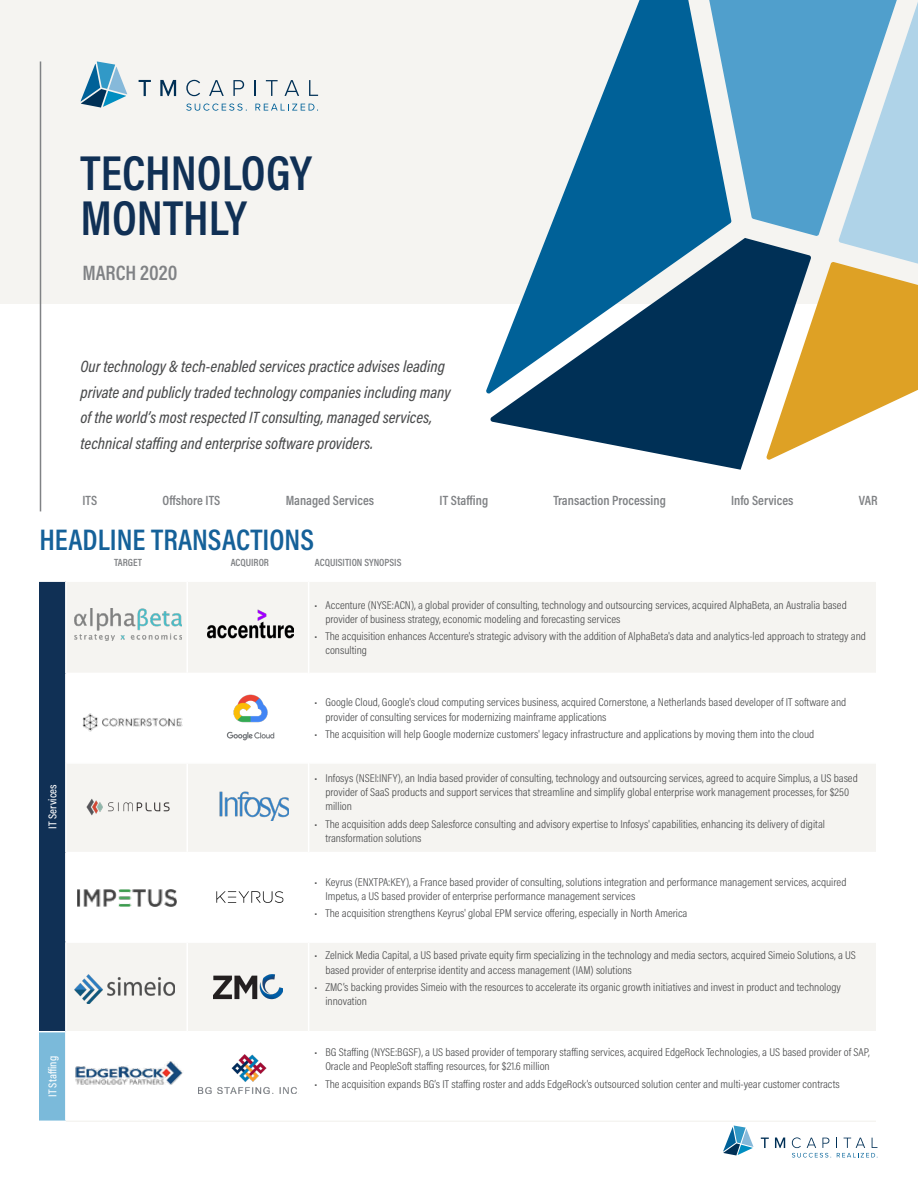
<style>
.page{position:relative;width:918px;height:1188px;background:#fff}
.page>*{position:absolute;margin:0;border:0;box-sizing:border-box;transform-origin:0 0}
.t1{font:600 49.5px/45px "Acumin Pro Cond";color:#103055}
.t2{font:600 30px "Acumin Pro Cond";color:#156199}
.t3{font:600 21px "Acumin Pro Cond";color:#808285}
.t4{font:italic 500 16.5px/25.5px "Acumin Pro Cond";color:#4b4c4d}
.t5{font:600 13.5px "Acumin Pro Cond";color:#808285}
.t6{font:500 11.55px "Acumin Pro Cond";color:#fff}
.t7{font:300 11.4px/14.2px "Acumin Pro Cond";color:#4b4c4d;scale:1.05 1}
.t8{font:600 10.5px "Acumin Pro Cond";color:#808285}
</style>
<div class="page">
<svg style="left:723px;top:1126px;width:30px;height:29px"></svg>
<svg style="left:761px;top:1138px;width:8px;height:10px"></svg>
<svg style="left:775px;top:1138px;width:10px;height:10px"></svg>
<svg style="left:792px;top:1137px;width:86px;height:21px"></svg>
<div style="left:0;top:0;width:918px;height:303px;background:#f5f4f1"></div>
<svg style="left:485px;top:0;width:227px;height:394px"></svg>
<svg style="left:490px;top:238px;width:276px;height:232px;fill:#003056"></svg>
<svg style="left:766px;top:236px;width:152px;height:224px"></svg>
<svg style="left:689px;top:0;width:229px;height:236px;fill:#509fcc"></svg>
<hr style="left:40px;top:61px;width:1px;height:450px;background:#808285">
<svg style="left:81px;top:61px;width:46px;height:47px"></svg>
<svg style="left:139px;top:80px;width:12px;height:16px"></svg>
<svg style="left:160px;top:80px;width:16px;height:16px"></svg>
<svg style="left:186px;top:80px;width:14px;height:16px"></svg>
<svg style="left:209px;top:80px;width:15px;height:16px"></svg>
<svg style="left:233px;top:80px;width:11px;height:16px"></svg>
<svg style="left:254px;top:80px;width:1px;height:16px"></svg>
<svg style="left:266px;top:80px;width:12px;height:16px"></svg>
<svg style="left:285px;top:80px;width:14px;height:16px"></svg>
<svg style="left:309px;top:80px;width:9px;height:16px"></svg>
<svg style="left:186px;top:104px;width:61px;height:7px"></svg>
<svg style="left:255px;top:104px;width:63px;height:7px"></svg>
<div style="left:39px;top:581px;width:27px;height:451px;background:#103055"></div>
<div style="left:67px;top:582px;width:809px;height:90px;background:#f5f4f1"></div>
<svg style="left:67px;top:764px;width:809px;height:330px;fill:#f5f4f1"></svg>
<div style="left:39px;top:1032px;width:27px;height:89px;background:#7bbada"></div>
<hr style="left:309px;top:852px;width:567px;height:1px;background:#fff">
<hr style="left:65px;top:941px;width:122px;height:2px;background:#fff">
<hr style="left:187px;top:941px;width:122px;height:2px;background:#fff">
<hr style="left:309px;top:941px;width:567px;height:2px;background:#fff">
<hr style="left:67px;top:1031px;width:120px;height:1px;background:#fff">
<hr style="left:187px;top:1031px;width:122px;height:1px;background:#fff">
<hr style="left:309px;top:1031px;width:567px;height:1px;background:#fff">
<hr style="left:186px;top:582px;width:2px;height:91px;background:#fff">
<hr style="left:308px;top:582px;width:1px;height:91px;background:#fff">
<hr style="left:186px;top:764px;width:2px;height:88px;background:#fff">
<hr style="left:308px;top:763px;width:1px;height:90px;background:#fff">
<hr style="left:186px;top:853px;width:2px;height:88px;background:#fff">
<hr style="left:308px;top:853px;width:1px;height:88px;background:#fff">
<hr style="left:186px;top:943px;width:2px;height:88px;background:#fff">
<hr style="left:308px;top:943px;width:1px;height:88px;background:#fff">
<hr style="left:186px;top:1032px;width:2px;height:89px;background:#fff">
<hr style="left:308px;top:1032px;width:1px;height:89px;background:#fff">
<hr style="left:65px;top:582px;width:2px;height:91px;background:#fff">
<hr style="left:65px;top:673px;width:2px;height:90px;background:#fff">
<hr style="left:65px;top:763px;width:2px;height:90px;background:#fff">
<hr style="left:65px;top:853px;width:2px;height:88px;background:#fff">
<hr style="left:39px;top:580px;width:27px;height:2px;background:#fff">
<svg style="left:39px;top:1031px;width:26px;height:1px"></svg>
<hr style="left:67px;top:852px;width:120px;height:1px;background:#fff">
<hr style="left:187px;top:852px;width:121px;height:1px;background:#fff">
<hr style="left:65px;top:943px;width:2px;height:89px;background:#fff">
<hr style="left:65px;top:1032px;width:2px;height:89px;background:#fff">
<hr style="left:66px;top:1121px;width:121px;height:1px;background:#f5f4f1">
<hr style="left:187px;top:1121px;width:122px;height:1px;background:#f5f4f1">
<hr style="left:309px;top:1121px;width:567px;height:1px;background:#f5f4f1">
<img style="left:75px;top:608px;width:106px;height:33px">
<img style="left:207px;top:608px;width:86px;height:33px">
<img style="left:82px;top:713px;width:101px;height:19px">
<img style="left:226px;top:694px;width:49px;height:47px">
<img style="left:86px;top:783px;width:84px;height:46px">
<img style="left:219px;top:792px;width:69px;height:29px">
<img style="left:78px;top:890px;width:98px;height:16px">
<img style="left:210px;top:874px;width:80px;height:45px">
<img style="left:75px;top:975px;width:100px;height:28px">
<img style="left:214px;top:975px;width:69px;height:25px">
<img style="left:72px;top:1059px;width:112px;height:29px">
<img style="left:199px;top:1054px;width:99px;height:39px">
<p class="t1" style="left:81px;top:149px;width:233px">TECHNOLOGY<br>MONTHLY</p>
<p class="t3" style="left:82px;top:259px;width:97px">MARCH 2020</p>
<p class="t4" style="left:81px;top:353px;width:372px">Our technology &amp; tech-enabled services practice advises leading private and publicly traded technology companies including many of the world’s most respected IT consulting, managed services, technical staffing and enterprise software providers.</p>
<p class="t5" style="left:82px;top:492px;width:16px">ITS</p>
<p class="t5" style="left:162px;top:492px;width:59px">Offshore ITS</p>
<p class="t5" style="left:286px;top:492px;width:90px">Managed Services</p>
<p class="t5" style="left:440px;top:492px;width:50px">IT Staffing</p>
<p class="t5" style="left:554px;top:492px;width:114px">Transaction Processing</p>
<p class="t5" style="left:731px;top:492px;width:64px">Info Services</p>
<p class="t5" style="left:859px;top:492px;width:20px">VAR</p>
<p class="t2" style="left:39px;top:520px;width:276px">HEADLINE TRANSACTIONS</p>
<p class="t8" style="left:114px;top:556px;width:29px">TARGET</p>
<p class="t8" style="left:231px;top:556px;width:40px">ACQUIROR</p>
<p class="t8" style="left:315px;top:556px;width:88px">ACQUISITION SYNOPSIS</p>
<p class="t6" style="left:45px;top:829px;width:46px;rotate:-90deg">IT Services</p>
<p class="t7" style="left:325px;top:597px;width:498px;text-indent:-11px">• Accenture (NYSE:ACN), a global provider of consulting, technology and outsourcing services, acquired AlphaBeta, an Australia based provider of business strategy, economic modeling and forecasting services</p>
<p class="t7" style="left:325px;top:629px;width:516px;text-indent:-11px">• The acquisition enhances Accenture's strategic advisory with the addition of AlphaBeta's data and analytics-led approach to strategy and consulting</p>
<p class="t7" style="left:325px;top:695px;width:498px;text-indent:-11px">• Google Cloud, Google's cloud computing services business, acquired Cornerstone, a Netherlands based developer of IT software and provider of consulting services for modernizing mainframe applications</p>
<p class="t7" style="left:315px;top:727px;width:477px">• The acquisition will help Google modernize customers' legacy infrastructure and applications by moving them into the cloud</p>
<p class="t7" style="left:325px;top:771px;width:509px;text-indent:-11px">• Infosys (NSEI:INFY), an India based provider of consulting, technology and outsourcing services, agreed to acquire Simplus, a US based provider of SaaS products and support services that streamline and simplify global enterprise work management processes, for $250 million</p>
<p class="t7" style="left:325px;top:817px;width:477px;text-indent:-11px">• The acquisition adds deep Salesforce consulting and advisory expertise to Infosys' capabilities, enhancing its delivery of digital transformation solutions</p>
<p class="t7" style="left:325px;top:874px;width:498px;text-indent:-11px">• Keyrus (ENXTPA:KEY), a France based provider of consulting, solutions integration and performance management services, acquired<br>Impetus, a US based provider of enterprise performance management services</p>
<p class="t7" style="left:315px;top:906px;width:357px">• The acquisition strengthens Keyrus' global EPM service offering, especially in North America</p>
<p class="t7" style="left:325px;top:948px;width:507px;text-indent:-11px">• Zelnick Media Capital, a US based private equity firm specializing in the technology and media sectors, acquired Simeio Solutions, a US based provider of enterprise identity and access management (IAM) solutions</p>
<p class="t7" style="left:325px;top:980px;width:492px;text-indent:-11px">• ZMC’s backing provides Simeio with the resources to accelerate its organic growth initiatives and invest in product and technology innovation</p>
<p class="t6" style="left:45px;top:1097px;width:42px;rotate:-90deg">IT Staffing</p>
<p class="t7" style="left:325px;top:1045px;width:520px;text-indent:-11px">• BG Staffing (NYSE:BGSF), a US based provider of temporary staffing services, acquired EdgeRock Technologies, a US based provider of SAP,<br>Oracle and PeopleSoft staffing resources, for $21.6 million</p>
<p class="t7" style="left:315px;top:1077px;width:502px">• The acquisition expands BG’s IT staffing roster and adds EdgeRock’s outsourced solution center and multi-year customer contracts</p>
</div>
